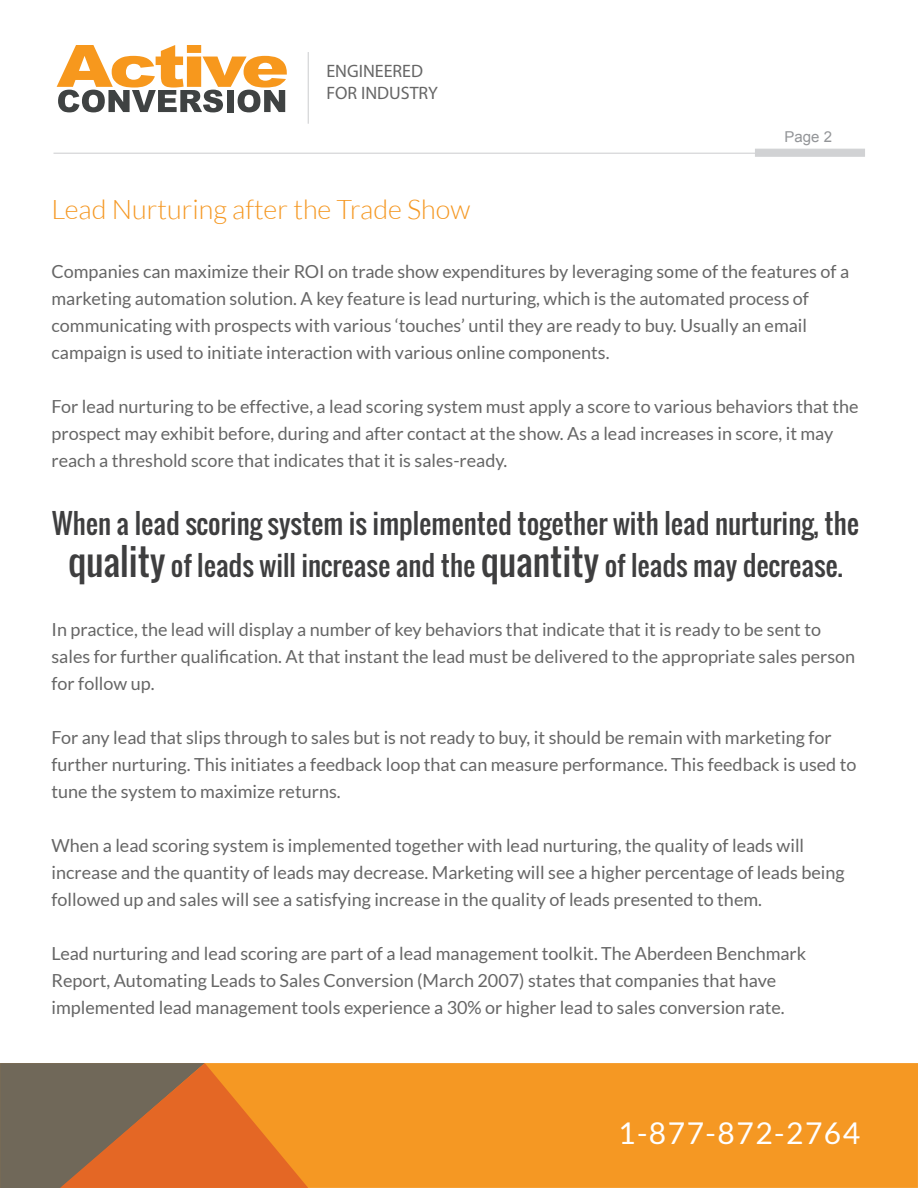
<style>
.page{position:relative;width:918px;height:1188px;background:#fff}
.page>*{position:absolute;margin:0;border:0;box-sizing:border-box;transform-origin:0 0}
.t1{font:30px "Lato";letter-spacing:.05em;color:#fff}
.t2{font:27px/42px "Oswald";color:#3e3e3f;text-align:center}
.t3{font:300 27px "Lato";color:#f59823}
.t4{font:18px/27px "Lato";color:#666}
.t5{font:18px/21.6px "Myriad Pro";color:#666}
.t6{font:15px "Arial";color:#939598}
.s1{font-size:36px}
</style>
<div class="page">
<div style="left:0;top:1063px;width:918px;height:125px;background:#f59823"></div>
<svg style="left:0;top:1063px;width:308px;height:125px"></svg>
<hr style="left:308px;top:52px;width:1px;height:72px;background:#d1d2d4">
<hr style="left:54px;top:153px;width:811px;height:1px;background:#d1d2d4">
<div style="left:755px;top:149px;width:110px;height:8px;background:#d1d2d4"></div>
<svg style="left:57px;top:45px;width:230px;height:67px"></svg>
<p class="t5" style="left:326px;top:60px;width:113px">ENGINEERED<br>FOR INDUSTRY</p>
<h2 class="t3" style="left:52px;top:195px;width:420px">Lead Nurturing after the Trade Show</h2>
<p class="t6" style="left:784px;top:127px;width:49px">Page 2</p>
<p class="t4" style="left:52px;top:258px;width:799px">Companies can maximize their ROI on trade show expenditures by leveraging some of the features of a marketing automation solution. A key feature is lead nurturing, which is the automated process of communicating with prospects with various ‘touches’ until they are ready to buy. Usually an email campaign is used to initiate interaction with various online components.</p>
<p class="t4" style="left:52px;top:393px;width:809px">For lead nurturing to be effective, a lead scoring system must apply a score to various behaviors that the prospect may exhibit before, during and after contact at the show. As a lead increases in score, it may reach a threshold score that indicates that it is sales-ready.</p>
<h2 class="t2" style="left:52px;top:503px;width:808px">When a lead scoring system is implemented together with lead nurturing, the <span class="s1">quality</span> of leads will increase and the <span class="s1">quantity</span> of leads may decrease.</h2>
<p class="t4" style="left:52px;top:616px;width:805px">In practice, the lead will display a number of key behaviors that indicate that it is ready to be sent to sales for further qualification. At that instant the lead must be delivered to the appropriate sales person for follow up.</p>
<p class="t4" style="left:52px;top:724px;width:807px">For any lead that slips through to sales but is not ready to buy, it should be remain with marketing for further nurturing. This initiates a feedback loop that can measure performance. This feedback is used to tune the system to maximize returns.</p>
<p class="t4" style="left:52px;top:832px;width:795px">When a lead scoring system is implemented together with lead nurturing, the quality of leads will increase and the quantity of leads may decrease. Marketing will see a higher percentage of leads being followed up and sales will see a satisfying increase in the quality of leads presented to them.</p>
<p class="t4" style="left:52px;top:940px;width:756px">Lead nurturing and lead scoring are part of a lead management toolkit. The Aberdeen Benchmark<br>Report, Automating Leads to Sales Conversion (March 2007) states that companies that have implemented lead management tools experience a 30% or higher lead to sales conversion rate.</p>
<h1 class="t1" style="left:618px;top:1116px;width:244px">1-877-872-2764</h1>
</div>
